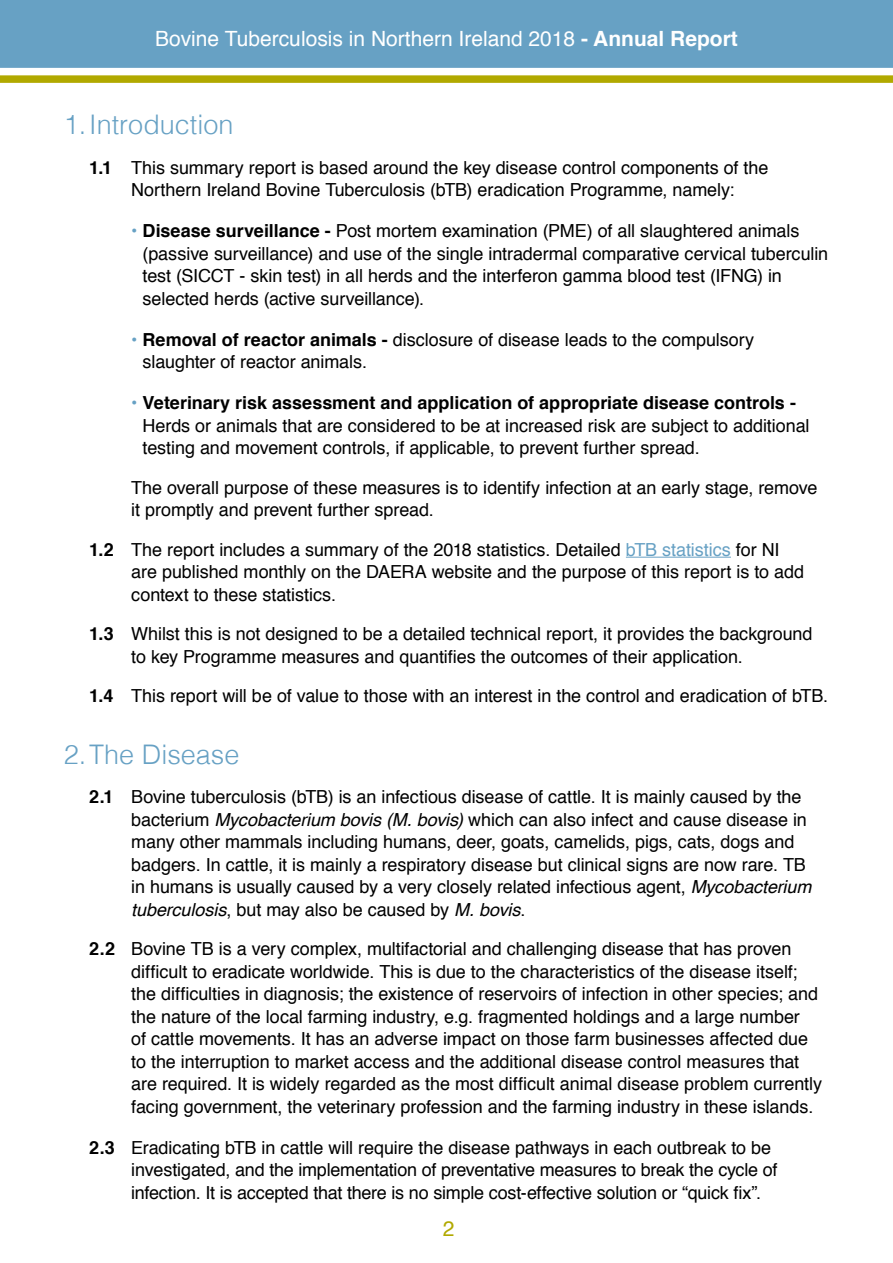
<style>
.page{position:relative;width:893px;height:1263px;background:#fff}
.page>*{position:absolute;margin:0;border:0;box-sizing:border-box;transform-origin:0 0}
._1_0_Section_Headers{font:300 27px "Helvetica";color:#67a1c4}
.t1{font:21px "Helvetica";color:#fff}
.t2{font:21px "Helvetica";color:#b1a900}
._1_1_Body_text{font:18px/22.5px "Helvetica";letter-spacing:-.005em;color:#000}
.s1{font-weight:700}
.s2{font-weight:700;color:#67a1c4}
.s3{color:#67a1c4}
.s4{font-style:italic}
</style>
<div class="page">
<div style="left:0;top:0;width:893px;height:69px;background:#67a1c4"></div>
<div style="left:0;top:68px;width:893px;height:22px;background:#fff"></div>
<div style="left:0;top:75px;width:893px;height:8px;background:#b1a900"></div>
<hr style="left:626px;top:557px;width:105px;height:1px;background:#67a1c4">
<p class="t1" style="left:155px;top:21px;width:584px">Bovine Tuberculosis in Northern Ireland 2018 <span class="s1">- Annual Report</span></p>
<p class="_1_0_Section_Headers" style="left:64px;top:102px;width:171px">1.Introduction</p>
<p class="_1_1_Body_text" style="left:89px;top:156px;width:681px;text-align:center"><span class="s1">1.1</span> This summary report is based around the key disease control components of the<br>Northern Ireland Bovine Tuberculosis (bTB) eradication Programme, namely:</p>
<p class="_1_1_Body_text" style="left:143px;top:219px;width:687px;text-indent:-11px"><span class="s2">•</span> <span class="s1">Disease surveillance -</span> Post mortem examination (PME) of all slaughtered animals (passive surveillance) and use of the single intradermal comparative cervical tuberculin test (SICCT - skin test) in all herds and the interferon gamma blood test (IFNG) in selected herds (active surveillance).</p>
<p class="_1_1_Body_text" style="left:143px;top:328px;width:613px;text-indent:-11px"><span class="s2">•</span> <span class="s1">Removal of reactor animals -</span> disclosure of disease leads to the compulsory slaughter of reactor animals.</p>
<p class="_1_1_Body_text" style="left:143px;top:391px;width:668px;text-indent:-11px"><span class="s2">•</span> <span class="s1">Veterinary risk assessment and application of appropriate disease controls -<br></span>Herds or animals that are considered to be at increased risk are subject to additional testing and movement controls, if applicable, to prevent further spread.</p>
<p class="_1_1_Body_text" style="left:131px;top:476px;width:688px">The overall purpose of these measures is to identify infection at an early stage, remove it promptly and prevent further spread.</p>
<p class="_1_1_Body_text" style="left:131px;top:538px;width:674px;text-indent:-42px"><span class="s1">1.2</span> The report includes a summary of the 2018 statistics. Detailed <span class="s3">bTB statistics</span> for NI are published monthly on the DAERA website and the purpose of this report is to add context to these statistics.</p>
<p class="_1_1_Body_text" style="left:131px;top:622px;width:683px;text-indent:-42px"><span class="s1">1.3</span> Whilst this is not designed to be a detailed technical report, it provides the background to key Programme measures and quantifies the outcomes of their application.</p>
<p class="_1_1_Body_text" style="left:89px;top:684px;width:740px"><span class="s1">1.4</span> This report will be of value to those with an interest in the control and eradication of bTB.</p>
<p class="_1_0_Section_Headers" style="left:64px;top:731px;width:177px">2.The Disease</p>
<p class="_1_1_Body_text" style="left:131px;top:785px;width:682px;text-indent:-42px"><span class="s1">2.1</span> Bovine tuberculosis (bTB) is an infectious disease of cattle. It is mainly caused by the bacterium <span class="s4">Mycobacterium bovis (M. bovis)</span> which can also infect and cause disease in many other mammals including humans, deer, goats, camelids, pigs, cats, dogs and badgers. In cattle, it is mainly a respiratory disease but clinical signs are now rare. TB in humans is usually caused by a very closely related infectious agent, <span class="s4">Mycobacterium tuberculosis</span>, but may also be caused by <span class="s4">M. bovis</span>.</p>
<p class="_1_1_Body_text" style="left:131px;top:937px;width:692px;text-indent:-42px"><span class="s1">2.2</span> Bovine TB is a very complex, multifactorial and challenging disease that has proven difficult to eradicate worldwide. This is due to the characteristics of the disease itself; the difficulties in diagnosis; the existence of reservoirs of infection in other species; and the nature of the local farming industry, e.g. fragmented holdings and a large number<br>of cattle movements. It has an adverse impact on those farm businesses affected due to the interruption to market access and the additional disease control measures that are required. It is widely regarded as the most difficult animal disease problem currently facing government, the veterinary profession and the farming industry in these islands.</p>
<p class="_1_1_Body_text" style="left:131px;top:1136px;width:648px;text-indent:-42px"><span class="s1">2.3</span> Eradicating bTB in cattle will require the disease pathways in each outbreak to be investigated, and the implementation of preventative measures to break the cycle of infection. It is accepted that there is no simple cost-effective solution or “quick fix”.</p>
<p class="t2" style="left:443px;top:1211px;width:13px">2</p>
</div>
